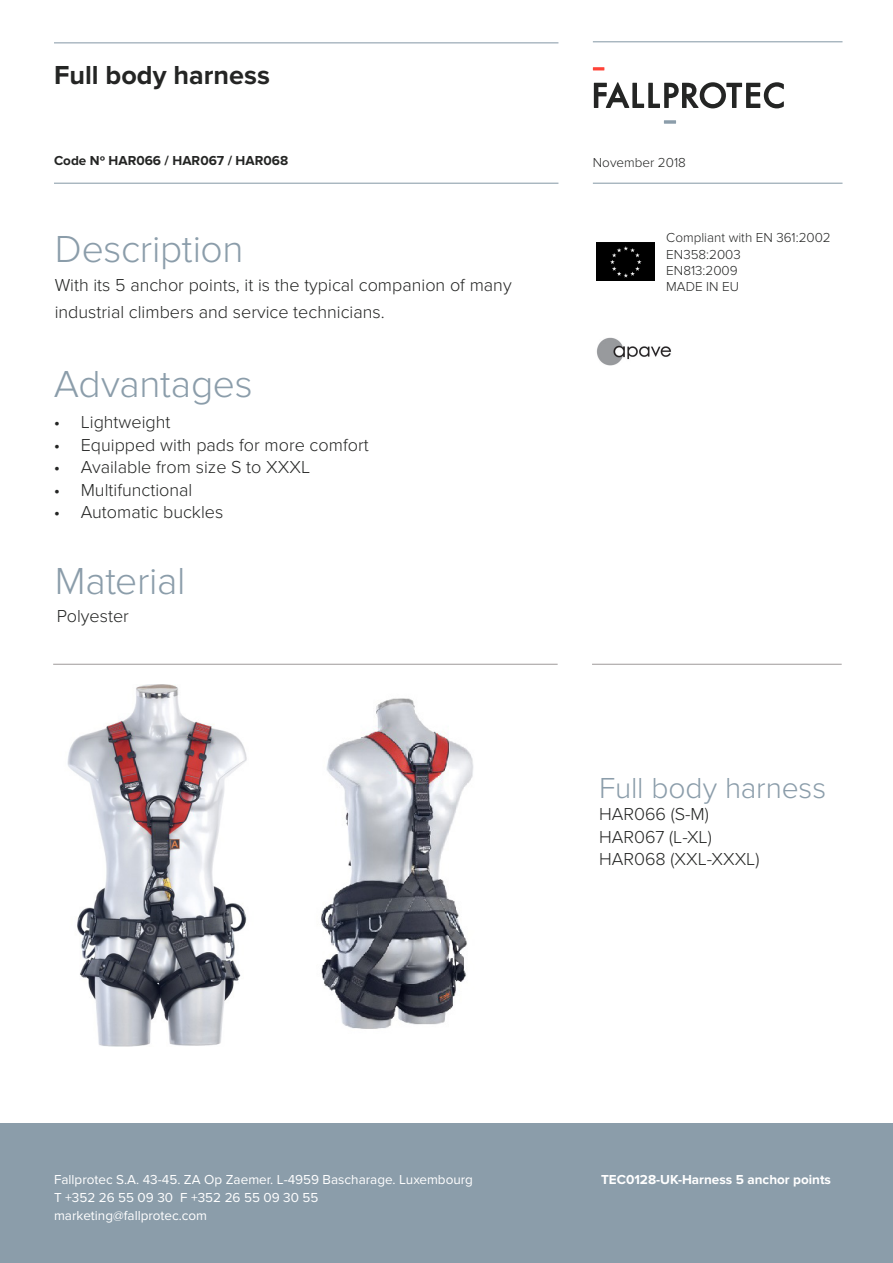
<style>
.page{position:relative;width:893px;height:1263px;background:#fff}
.page>*{position:absolute;margin:0;border:0;box-sizing:border-box;transform-origin:0 0}
.titular{font:300 39px "Proxima Nova";letter-spacing:-.01em;color:#8b9daa}
.titular-2{font:300 30px "Proxima Nova";letter-spacing:-.005em;color:#8b9daa}
.t1{font:700 27px "Proxima Nova";color:#242524}
.t2{font:300 18px/22.5px "Proxima Nova";color:#242524}
.t3{font:13.5px/18px "Proxima Nova";color:#fff}
.t4{font:300 13.5px "Proxima Nova";color:#242524}
.t5{font:700 13.5px "Proxima Nova";color:#fff}
.t6{font:700 13.5px "Proxima Nova";color:#242524}
</style>
<div class="page">
<hr style="left:54px;top:42px;width:504px;height:1px;background:#8b9daa">
<hr style="left:54px;top:183px;width:504px;height:1px;background:#8b9daa">
<hr style="left:593px;top:41px;width:249px;height:1px;background:#8b9daa">
<hr style="left:593px;top:183px;width:249px;height:1px;background:#8b9daa">
<div style="left:0;top:1124px;width:893px;height:139px;background:#8b9daa"></div>
<svg style="left:664px;top:120px;width:12px;height:4px"></svg>
<svg style="left:594px;top:82px;width:190px;height:26px"></svg>
<svg style="left:593px;top:67px;width:11px;height:3px"></svg>
<hr style="left:53px;top:664px;width:505px;height:1px;background:#a4a0a0">
<hr style="left:592px;top:664px;width:250px;height:1px;background:#a4a0a0">
<img style="left:596px;top:243px;width:59px;height:37px">
<img style="left:596px;top:337px;width:75px;height:28px">
<img style="left:67px;top:685px;width:180px;height:361px">
<img style="left:321px;top:698px;width:153px;height:331px">
<h3 class="t1" style="left:54px;top:60px;width:217px">Full body harness</h3>
<p class="t6" style="left:54px;top:153px;width:236px">Code Nº HAR066 / HAR067 / HAR068</p>
<p class="t4" style="left:593px;top:154px;width:95px">November 2018</p>
<p class="titular" style="left:55px;top:227px;width:190px">Description</p>
<p class="t2" style="left:55px;top:272px;width:458px;line-height:27px">With its 5 anchor points, it is the typical companion of many industrial climbers and service technicians.</p>
<p class="titular" style="left:54px;top:362px;width:200px">Advantages</p>
<p class="t2" style="left:54px;top:411px;width:118px">• Lightweight</p>
<p class="t2" style="left:54px;top:433px;width:316px">• Equipped with pads for more comfort</p>
<p class="t2" style="left:54px;top:456px;width:258px">• Available from size S to XXXL</p>
<p class="t2" style="left:54px;top:478px;width:140px">• Multifunctional</p>
<p class="t2" style="left:54px;top:501px;width:171px">• Automatic buckles</p>
<p class="titular" style="left:55px;top:558px;width:132px">Material</p>
<p class="t2" style="left:57px;top:605px;width:74px">Polyester</p>
<p class="t4" style="left:666px;top:230px;width:166px">Compliant with EN 361:2002</p>
<p class="t4" style="left:666px;top:246px;width:76px">EN358:2003</p>
<p class="t4" style="left:666px;top:262px;width:73px">EN813:2009</p>
<p class="t4" style="left:666px;top:279px;width:74px">MADE IN EU</p>
<p class="titular-2" style="left:599px;top:770px;width:229px">Full body harness</p>
<p class="t2" style="left:599px;top:803px;width:162px">HAR066 (S-M)<br>HAR067 (L-XL)<br>HAR068 (XXL-XXXL)</p>
<p class="t3" style="left:54px;top:1171px;width:421px">Fallprotec S.A. 43-45. ZA Op Zaemer. L-4959 Bascharage. Luxembourg<br>T +352 26 55 09 30 F +352 26 55 09 30 55 marketing@fallprotec.com</p>
<p class="t5" style="left:601px;top:1172px;width:232px">TEC0128-UK-Harness 5 anchor points</p>
</div>
